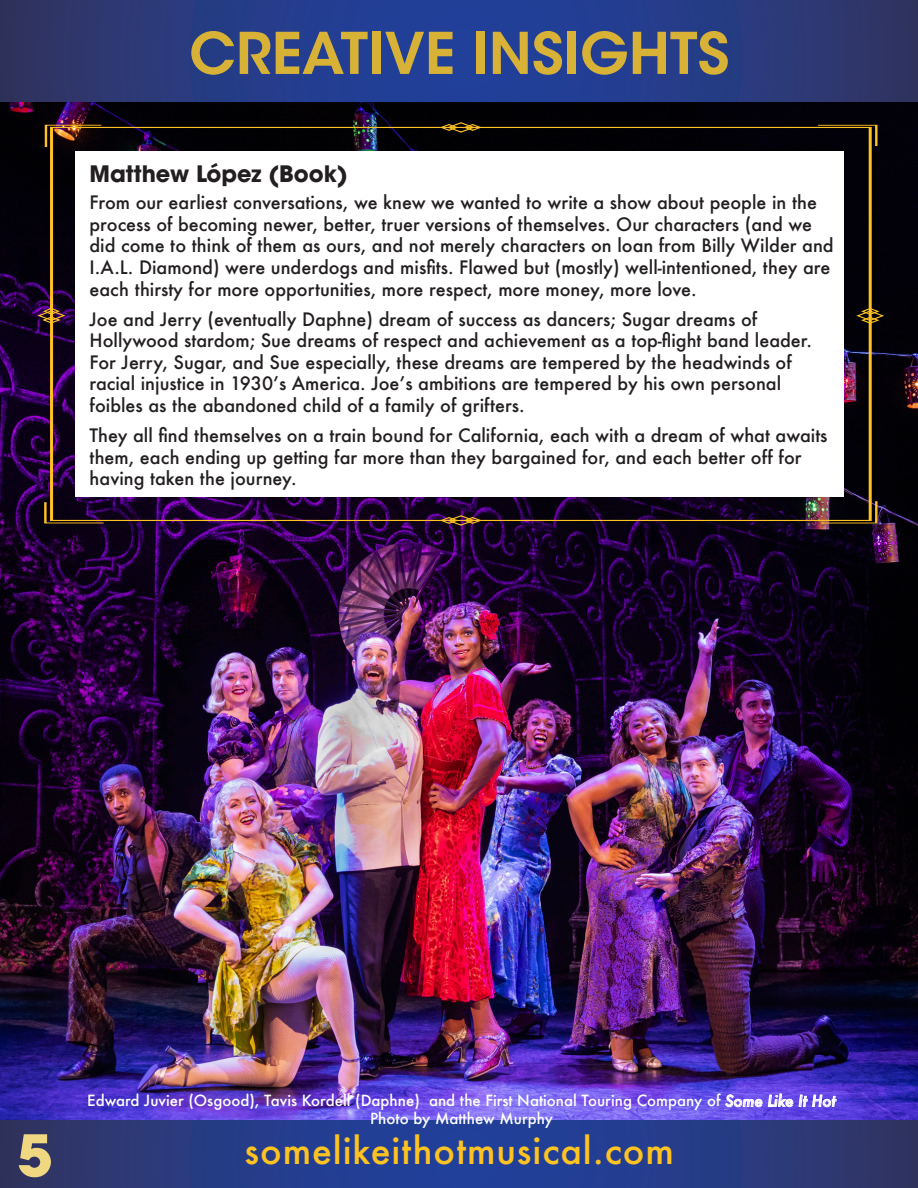
<style>
.page{position:relative;width:918px;height:1188px;background:#fff}
.page>*{position:absolute;margin:0;border:0;box-sizing:border-box;transform-origin:0 0}
.t1{font:600 57px "ITC Avant Garde Std";color:#d8b236}
.t2{font:700 57px "ITC Avant Garde Std";color:#f0d882}
.t3{font:500 36px "Futura";letter-spacing:.025em;color:#fec221}
.t4{font:700 22.5px "ITC Avant Garde Std";color:#231f20}
.t5{font:500 18px/21.6px "Futura";color:#231f20}
.t6{font:500 15px "Futura";color:#fff}
.s1{font-style:italic}
</style>
<div class="page">
<img style="left:0;top:102px;width:918px;height:1019px">
<svg style="left:0;top:1121px;width:918px;height:67px;background:#273b82"></svg>
<svg style="left:44px;top:125px;width:60px;height:23px"></svg>
<svg style="left:818px;top:500px;width:61px;height:24px"></svg>
<svg style="left:43px;top:501px;width:63px;height:23px"></svg>
<svg style="left:818px;top:125px;width:60px;height:21px"></svg>
<svg style="left:856px;top:307px;width:28px;height:17px"></svg>
<svg style="left:37px;top:307px;width:30px;height:17px"></svg>
<svg style="left:438px;top:122px;width:46px;height:11px"></svg>
<svg style="left:438px;top:515px;width:46px;height:11px"></svg>
<div style="left:51px;top:127px;width:820px;height:394px;border:2px solid #ffc222"></div>
<div style="left:75px;top:151px;width:769px;height:346px;background:#fff"></div>
<svg style="left:0;top:0;width:918px;height:102px;background:#273b82"></svg>
<p class="t1" style="left:189px;top:17px;width:542px">CREATIVE INSIGHTS</p>
<p class="t4" style="left:90px;top:159px;width:260px">Matthew López (Book)</p>
<p class="t5" style="left:90px;top:192px;width:746px">From our earliest conversations, we knew we wanted to write a show about people in the process of becoming newer, better, truer versions of themselves. Our characters (and we did come to think of them as ours, and not merely characters on loan from Billy Wilder and I.A.L. Diamond) were underdogs and misfits. Flawed but (mostly) well-intentioned, they are each thirsty for more opportunities, more respect, more money, more love.</p>
<p class="t5" style="left:90px;top:308px;width:724px">Joe and Jerry (eventually Daphne) dream of success as dancers; Sugar dreams of Hollywood stardom; Sue dreams of respect and achievement as a top-flight band leader.<br>For Jerry, Sugar, and Sue especially, these dreams are tempered by the headwinds of racial injustice in 1930’s America. Joe’s ambitions are tempered by his own personal foibles as the abandoned child of a family of grifters.</p>
<p class="t5" style="left:90px;top:424px;width:740px">They all find themselves on a train bound for California, each with a dream of what awaits them, each ending up getting far more than they bargained for, and each better off for having taken the journey.</p>
<p class="t6" style="left:87px;top:1091px;width:750px">Edward Juvier (Osgood), Tavis Kordell (Daphne) and the First National Touring Company of <span class="s1">Some Like It Hot</span></p>
<p class="t6" style="left:370px;top:1109px;width:184px">Photo by Matthew Murphy</p>
<p class="t2" style="left:17px;top:1118px;width:37px">5</p>
<p class="t3" style="left:245px;top:1126px;width:431px">somelikeithotmusical.com</p>
</div>
